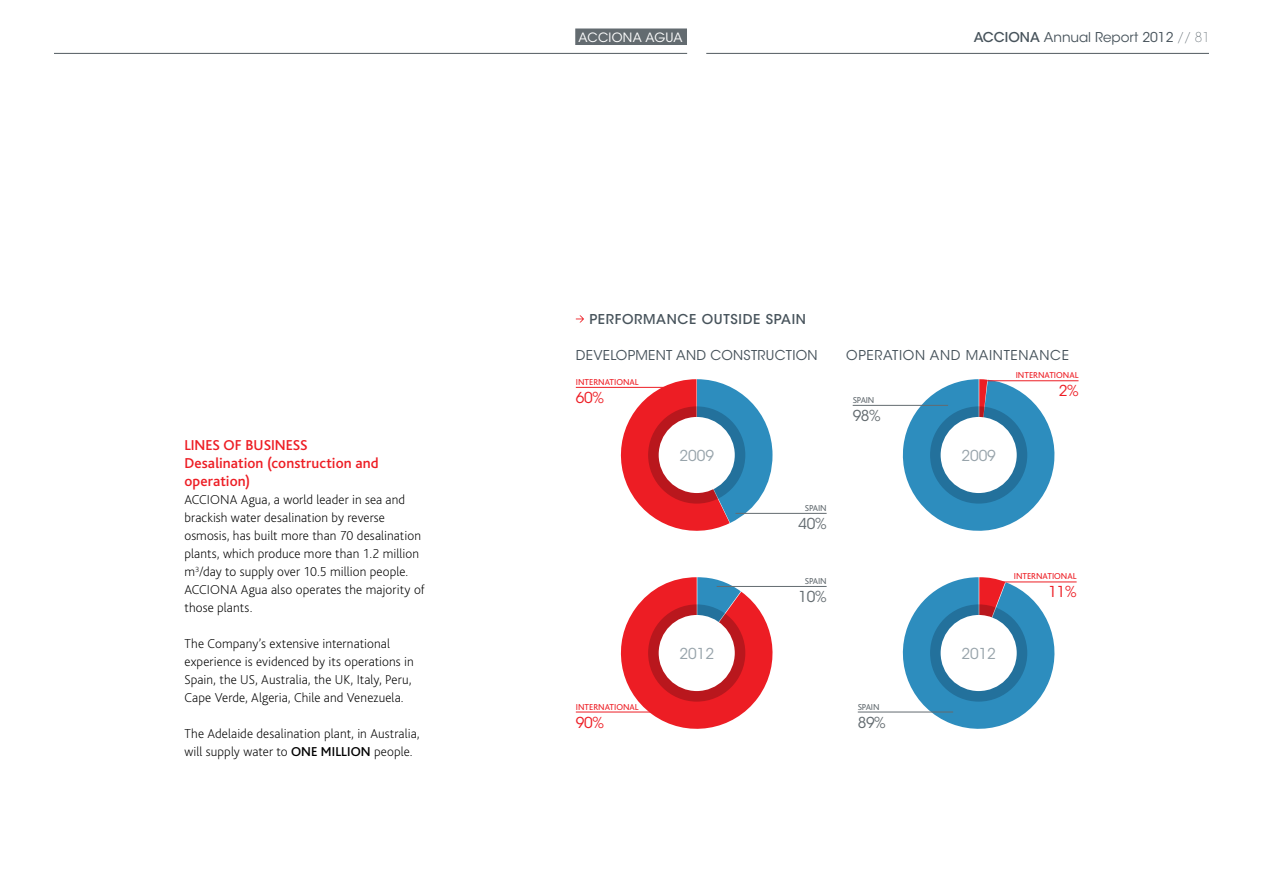
<style>
.page{position:relative;width:1263px;height:893px;background:#fff}
.page>*{position:absolute;margin:0;border:0;box-sizing:border-box;transform-origin:0 0}
.t1{font:500 15px/18px "Bliss";color:#ed1d24}
.t2{font:15px "ITC Avant Garde Std";color:#98a4ab}
.t3{font:15px "ITC Avant Garde Std";letter-spacing:-.025em;color:#636b70}
.t4{font:15px "ITC Avant Garde Std";color:#ed1d24}
.t5{font:200 13.5px/18px "Bliss";letter-spacing:.005em;color:#000}
.t6{font:13.5px "ITC Avant Garde Std";letter-spacing:.02em;color:#47535b}
.t7{font:13.5px "ITC Avant Garde Std";color:#47535b}
.t8{font:500 13.5px "ITC Avant Garde Std";letter-spacing:.05em;color:#47535b}
.t9{font:12.75px "ITC Avant Garde Std";letter-spacing:.025em;color:#fff}
.t10{font:9px "Bliss";color:#ed1d24}
.t11{font:9px "Bliss";letter-spacing:-.02em;color:#636b70}
.s1{font-weight:500}
.s2{font-weight:200}
</style>
<div class="page">
<hr style="left:54px;top:53px;width:633px;height:1px;background:#636b70">
<hr style="left:706px;top:53px;width:503px;height:1px;background:#636b70">
<div style="left:575px;top:28px;width:112px;height:17px;background:#636b70"></div>
<svg style="left:576px;top:315px;width:8px;height:7px"></svg>
<svg style="left:610px;top:379px;width:162px;height:152px"></svg>
<svg style="left:648px;top:406px;width:97px;height:98px;background:#7d3e53"></svg>
<div style="left:659px;top:417px;width:76px;height:76px;background:#fff;border-radius:50%"></div>
<hr style="left:576px;top:387px;width:95px;height:1px;background:#ed1d24">
<hr style="left:735px;top:513px;width:92px;height:1px;background:#636b70">
<svg style="left:611px;top:577px;width:162px;height:152px"></svg>
<svg style="left:648px;top:604px;width:97px;height:98px;background:#ac222c"></svg>
<div style="left:659px;top:615px;width:76px;height:76px;background:#fff;border-radius:50%"></div>
<hr style="left:717px;top:586px;width:110px;height:1px;background:#636b70">
<hr style="left:576px;top:712px;width:91px;height:1px;background:#ed1d24">
<svg style="left:898px;top:379px;width:161px;height:152px"></svg>
<svg style="left:930px;top:406px;width:97px;height:98px;background:#28719b"></svg>
<div style="left:941px;top:417px;width:76px;height:76px;background:#fff;border-radius:50%"></div>
<hr style="left:853px;top:405px;width:95px;height:1px;background:#636b70">
<hr style="left:985px;top:380px;width:93px;height:1px;background:#ed1d24">
<svg style="left:893px;top:577px;width:171px;height:152px"></svg>
<svg style="left:930px;top:604px;width:97px;height:98px;background:#2e6e97"></svg>
<div style="left:941px;top:615px;width:76px;height:76px;background:#fff;border-radius:50%"></div>
<hr style="left:995px;top:582px;width:81px;height:1px;background:#ed1d24">
<hr style="left:858px;top:712px;width:95px;height:1px;background:#636b70">
<p class="t1" style="left:184px;top:436px;width:196px">LINES OF BUSINESS<br>Desalination (construction and operation)</p>
<p class="t5" style="left:184px;top:491px;width:242px">ACCIONA Agua, a world leader in sea and brackish water desalination by reverse osmosis, has built more than 70 desalination plants, which produce more than 1.2 million m<sup>3</sup>/day to supply over 10.5 million people.<br>ACCIONA Agua also operates the majority of those plants.</p>
<p class="t5" style="left:184px;top:635px;width:231px">The Company’s extensive international experience is evidenced by its operations in Spain, the US, Australia, the UK, Italy, Peru, Cape Verde, Algeria, Chile and Venezuela.</p>
<p class="t5" style="left:184px;top:725px;width:237px">The Adelaide desalination plant, in Australia, will supply water to <span class="s1">ONE MILLION</span> people.</p>
<p class="t9" style="left:579px;top:29px;width:106px">ACCIONA AGUA</p>
<p class="t7" style="left:974px;top:29px;width:238px"><span class="s1">ACCIONA</span> ANNUAL REPORT 2012 <span class="s2">// 81</span></p>
<p class="t8" style="left:589px;top:311px;width:79px">PERFORMANC</p>
<p class="t8" style="left:689px;top:311px;width:86px">E OUTSIDE SPAIN</p>
<p class="t6" style="left:576px;top:347px;width:112px">DEVELOPMENT AND</p>
<p class="t6" style="left:710px;top:347px;width:74px">CONSTRUCTION</p>
<p class="t10" style="left:576px;top:377px;width:64px">INTERNATIONAL</p>
<p class="t4" style="left:576px;top:388px;width:30px">60%</p>
<p class="t2" style="left:679px;top:446px;width:36px">2009</p>
<p class="t10" style="left:576px;top:702px;width:64px">INTERNATIONAL</p>
<p class="t4" style="left:576px;top:713px;width:30px">90%</p>
<p class="t2" style="left:679px;top:644px;width:36px">2012</p>
<p class="t11" style="left:805px;top:503px;width:23px">SPAIN</p>
<p class="t3" style="left:799px;top:514px;width:30px">40%</p>
<p class="t11" style="left:805px;top:576px;width:23px">SPAIN</p>
<p class="t3" style="left:799px;top:587px;width:30px">10%</p>
<p class="t6" style="left:846px;top:347px;width:38px">OPERATION</p>
<p class="t6" style="left:930px;top:347px;width:12px">AND</p>
<p class="t6" style="left:966px;top:347px;width:10px">MAINT</p>
<p class="t6" style="left:1010px;top:347px;width:20px">ENANC</p>
<p class="t6" style="left:1062px;top:347px;width:9px">E</p>
<p class="t11" style="left:853px;top:395px;width:23px">SPAIN</p>
<p class="t3" style="left:853px;top:406px;width:30px">98%</p>
<p class="t11" style="left:858px;top:702px;width:23px">SPAIN</p>
<p class="t3" style="left:858px;top:713px;width:30px">89%</p>
<p class="t10" style="left:1016px;top:371px;width:64px">INTERNATIONAL</p>
<p class="t4" style="left:1059px;top:382px;width:21px">2%</p>
<p class="t2" style="left:961px;top:446px;width:36px">2009</p>
<p class="t10" style="left:1014px;top:572px;width:64px">INTERNATIONAL</p>
<p class="t4" style="left:1048px;top:583px;width:30px">11%</p>
<p class="t2" style="left:961px;top:644px;width:36px">2012</p>
</div>
